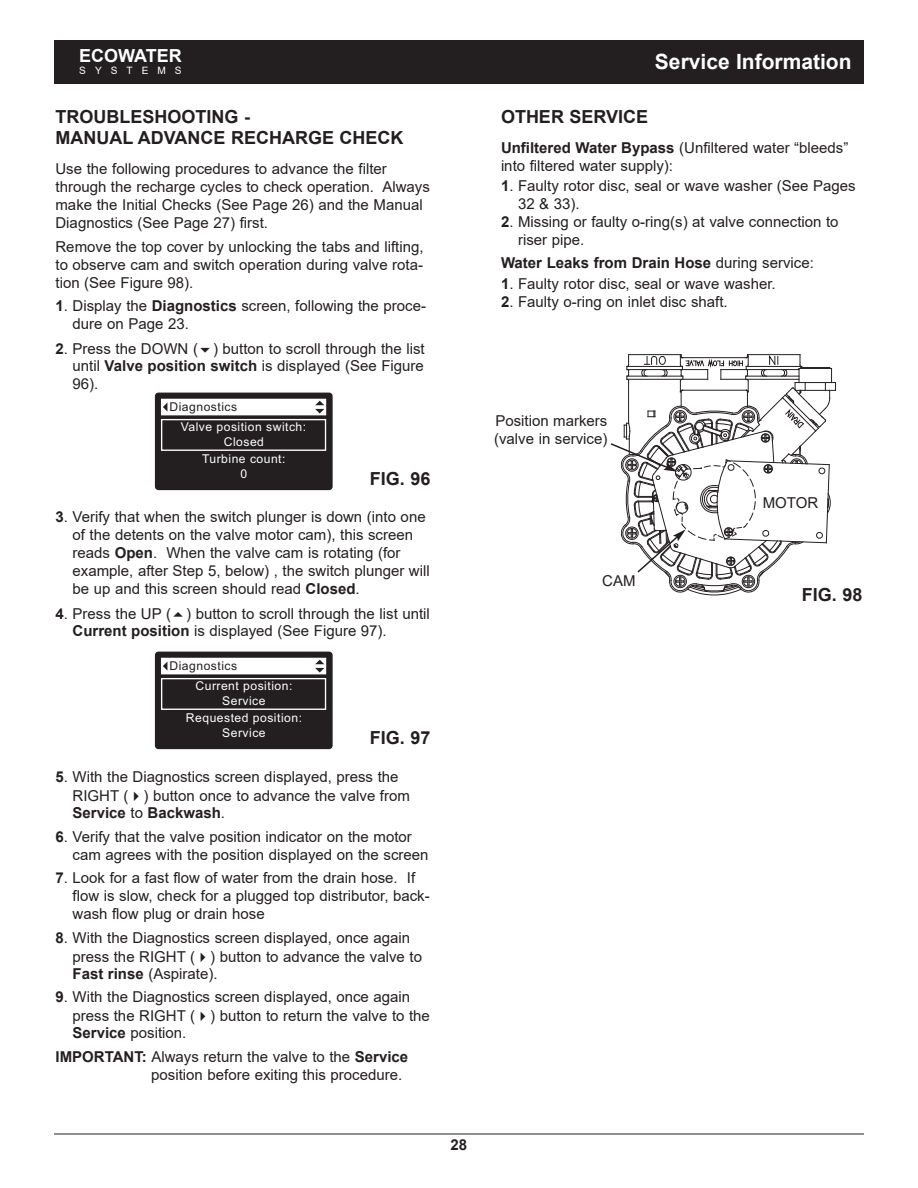
<style>
.page{position:relative;width:918px;height:1188px;background:#fff}
.page>*{position:absolute;margin:0;border:0;box-sizing:border-box;transform-origin:0 0}
.t1{font:700 21px "Arial";color:#fff}
.t2{font:700 18px/21.6px "Arial";color:#231f20}
.t3{font:700 18px "Arial";color:#fff}
.t4{font:15px/18px "Arial";color:#231f20}
.t5{font:700 15px "Arial";color:#231f20}
.t6{font:12.15px/15.3px "Arial";letter-spacing:.04em;color:#fff;text-align:center}
.t7{font:12.15px "Arial";letter-spacing:.04em;color:#231f20}
.t8{font:10.2px "Arial";letter-spacing:.89em;color:#fff}
.s1{font-weight:700}
.s2{font-weight:400}
</style>
<div class="page">
<hr style="left:54px;top:1134px;width:810px;height:1px;background:#231f20">
<div style="left:54px;top:40px;width:810px;height:44px;background:#231f20"></div>
<div style="left:156px;top:652px;width:176px;height:96px;background:#231f20;border-radius:3px"></div>
<div style="left:155px;top:652px;width:178px;height:97px;border:1px solid #231f20;border-radius:3px"></div>
<div style="left:162px;top:658px;width:164px;height:16px;background:#fff"></div>
<svg style="left:163px;top:662px;width:4px;height:8px"></svg>
<div style="left:161px;top:678px;width:165px;height:32px;border:1px solid #fff"></div>
<svg style="left:315px;top:660px;width:9px;height:13px"></svg>
<div style="left:156px;top:393px;width:176px;height:96px;background:#231f20;border-radius:3px"></div>
<div style="left:155px;top:393px;width:178px;height:97px;border:1px solid #231f20;border-radius:3px"></div>
<div style="left:162px;top:399px;width:164px;height:16px;background:#fff"></div>
<svg style="left:163px;top:403px;width:4px;height:8px"></svg>
<div style="left:161px;top:419px;width:165px;height:32px;border:1px solid #fff"></div>
<svg style="left:315px;top:401px;width:9px;height:13px"></svg>
<svg style="left:610px;top:354px;width:226px;height:242px"></svg>
<p class="t3" style="left:79px;top:46px;width:104px">ECOWATER</p>
<p class="t8" style="left:79px;top:65px;width:104px">SYSTEMS</p>
<p class="t2" style="left:56px;top:106px;width:350px">TROUBLESHOOTING -<br>MANUAL ADVANCE RECHARGE CHECK</p>
<p class="t4" style="left:56px;top:160px;width:376px">Use the following procedures to advance the filter through the recharge cycles to check operation. Always make the Initial Checks (See Page 26) and the Manual Diagnostics (See Page 27) first.</p>
<p class="t4" style="left:56px;top:238px;width:370px;text-align:justify">Remove the top cover by unlocking the tabs and lifting, to observe cam and switch operation during valve rota&shy;tion (See Figure 98).</p>
<p class="t4" style="left:73px;top:297px;width:355px;text-indent:-17px"><span class="s1">1</span>. Display the <span class="s1">Diagnostics</span> screen, following the proce&shy;dure on Page 23.</p>
<p class="t4" style="left:73px;top:340px;width:354px;line-height:17.5px;text-align:justify;text-indent:-17px"><span class="s1">2</span>. Press the DOWN ( ) button to scroll through the list until <span class="s1">Valve position switch</span> is displayed (See Figure 96).</p>
<p class="t7" style="left:170px;top:402px;width:69px">Diagnostics</p>
<p class="t6" style="left:181px;top:420px;width:127px">Valve position switch:<br>Closed</p>
<p class="t6" style="left:202px;top:452px;width:85px">Turbine count:<br>0</p>
<p class="t2" style="left:370px;top:468px;width:62px">FIG. 96</p>
<p class="t4" style="left:73px;top:508px;width:359px;text-indent:-17px"><span class="s1">3</span>. Verify that when the switch plunger is down (into one of the detents on the valve motor cam), this screen reads <span class="s1">Open</span>. When the valve cam is rotating (for example, after Step 5, below) , the switch plunger will be up and this screen should read <span class="s1">Closed</span>.</p>
<p class="t4" style="left:73px;top:605px;width:359px;line-height:17.1px;text-indent:-17px"><span class="s1">4</span>. Press the UP ( ) button to scroll through the list until<br><span class="s1">Current position</span> is displayed (See Figure 97).</p>
<p class="t7" style="left:170px;top:661px;width:69px">Diagnostics</p>
<p class="t6" style="left:196px;top:679px;width:98px">Current position:<br>Service</p>
<p class="t6" style="left:186px;top:711px;width:118px">Requested position:<br>Service</p>
<p class="t2" style="left:370px;top:727px;width:62px">FIG. 97</p>
<p class="t4" style="left:73px;top:768px;width:339px;line-height:19px;text-indent:-17px"><span class="s1">5</span>. With the Diagnostics screen displayed, press the<br>RIGHT (✔) button once to advance the valve from</p>
<p class="t5" style="left:73px;top:805px;width:154px">Service <span class="s2">to</span> Backwash<span class="s2">.</span></p>
<p class="t4" style="left:73px;top:828px;width:358px;text-indent:-17px"><span class="s1">6</span>. Verify that the valve position indicator on the motor cam agrees with the position displayed on the screen</p>
<p class="t4" style="left:73px;top:869px;width:359px;text-indent:-17px"><span class="s1">7</span>. Look for a fast flow of water from the drain hose. If flow is slow, check for a plugged top distributor, back&shy;wash flow plug or drain hose</p>
<p class="t4" style="left:73px;top:928px;width:351px;line-height:19px;text-indent:-17px"><span class="s1">8</span>. With the Diagnostics screen displayed, once again press the RIGHT (✔) button to advance the valve to</p>
<p class="t4" style="left:73px;top:965px;width:147px"><span class="s1">Fast rinse</span> (Aspirate).</p>
<p class="t4" style="left:73px;top:987px;width:359px;line-height:19px;text-indent:-17px"><span class="s1">9</span>. With the Diagnostics screen displayed, once again press the RIGHT (✔) button to return the valve to the</p>
<p class="t4" style="left:55px;top:1021px;width:354px;line-height:23.4px;text-indent:17px"><span class="s1">Service</span> position.<br><span class="s1">IMPORTANT:</span> Always return the valve to the <span class="s1">Service</span></p>
<p class="t4" style="left:151px;top:1065px;width:252px">position before exiting this procedure.</p>
<p class="t5" style="left:451px;top:1137px;width:18px">28</p>
<h1 class="t1" style="left:655px;top:50px;width:198px">Service Information</h1>
<p class="t2" style="left:501px;top:106px;width:149px">OTHER SERVICE</p>
<p class="t4" style="left:501px;top:139px;width:349px"><span class="s1">Unfiltered Water Bypass</span> (Unfiltered water “bleeds” into filtered water supply):</p>
<p class="t4" style="left:518px;top:177px;width:339px;text-indent:-17px"><span class="s1">1</span>. Faulty rotor disc, seal or wave washer (See Pages<br>32 &amp; 33).</p>
<p class="t4" style="left:518px;top:213px;width:322px;text-indent:-17px"><span class="s1">2</span>. Missing or faulty o-ring(s) at valve connection to riser pipe.</p>
<p class="t5" style="left:501px;top:255px;width:314px">Water Leaks from Drain Hose <span class="s2">during service:</span></p>
<p class="t4" style="left:501px;top:274px;width:276px"><span class="s1">1</span>. Faulty rotor disc, seal or wave washer.</p>
<p class="t4" style="left:501px;top:292px;width:228px"><span class="s1">2</span>. Faulty o-ring on inlet disc shaft.</p>
<p class="t4" style="left:494px;top:412px;width:115px">Position markers (valve in service)</p>
<p class="t4" style="left:602px;top:572px;width:35px">CAM</p>
<p class="t4" style="left:763px;top:494px;width:57px">MOTOR</p>
<p class="t2" style="left:802px;top:584px;width:62px">FIG. 98</p>
</div>
